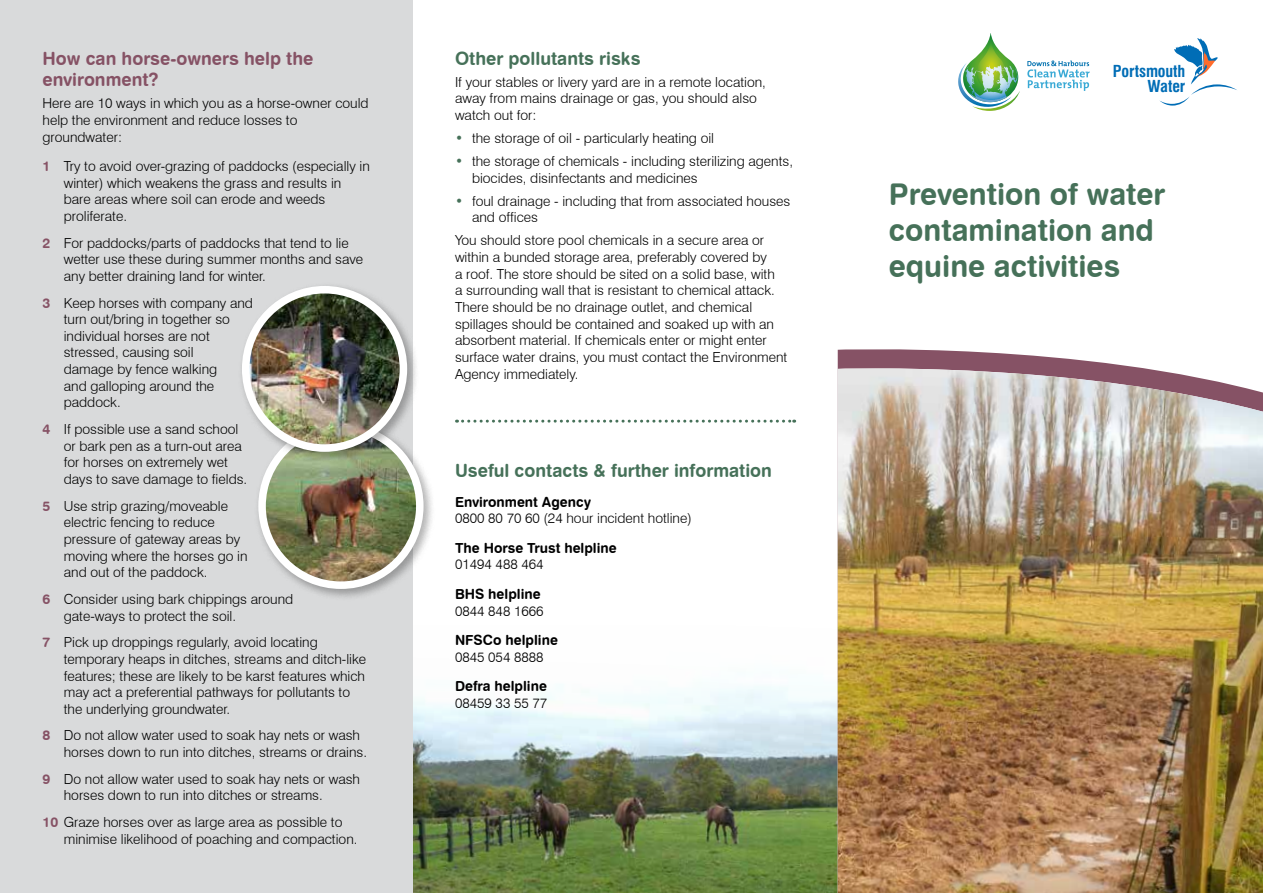
<style>
.page{position:relative;width:1263px;height:893px;background:#fff}
.page>*{position:absolute;margin:0;border:0;box-sizing:border-box;transform-origin:0 0}
.t1{font:30px/36px "Swiss 721 BT Bold Rounded";color:#467159}
.t2{font:18px "Swiss 721 BT Bold Rounded";color:#467159}
.t3{font:18px/21.6px "Swiss 721 BT Bold Rounded";color:#865265}
.t4{font:700 condensed 16.05px/14.7px "Swiss 721 BT";letter-spacing:-.01em;color:#006db6;text-align:right}
.t5{font:300 13.8px/16.6px "Swiss 721 BT";color:#000}
.t6{font:13.8px "Swiss 721 BT Bold Rounded";color:#000}
.s1{font-family:"Swiss 721 BT Bold Rounded";font-weight:400;color:#865265}
.s2{font-family:"Swiss 721 BT Bold Rounded";font-weight:400;color:#467159}
</style>
<div class="page">
<img style="left:412px;top:625px;width:426px;height:268px">
<div style="left:0;top:0;width:412px;height:893px;background:#d9dadb"></div>
<div style="left:254px;top:419px;width:182px;height:183px;background:#000;opacity:.3"></div>
<img style="left:262px;top:427px;width:158px;height:158px;border-radius:79px">
<div style="left:258px;top:423px;width:166px;height:166px;border:8px solid #fff;border-radius:50%"></div>
<div style="left:238px;top:282px;width:181px;height:183px;background:#000;opacity:.3"></div>
<img style="left:246px;top:290px;width:157px;height:158px;border-radius:79px">
<div style="left:242px;top:286px;width:165px;height:166px;border:8px solid #fff;border-radius:50%"></div>
<svg style="left:456px;top:420px;width:339px;height:3px"></svg>
<svg style="left:1159px;top:38px;width:78px;height:68px"></svg>
<img style="left:958px;top:33px;width:62px;height:78px">
<svg style="left:1027px;top:61px;width:62px;height:30px"></svg>
<svg style="left:838px;top:349px;width:240px;height:11px;fill:#865265"></svg>
<img style="left:838px;top:368px;width:425px;height:525px">
<h2 class="t3" style="left:43px;top:47px;width:272px">How can horse-owners help the environment?</h2>
<p class="t5" style="left:43px;top:95px;width:328px">Here are 10 ways in which you as a horse-owner could help the environment and reduce losses to groundwater:</p>
<p class="t5" style="left:64px;top:158px;width:308px;text-indent:-21px"><span class="s1">1</span> Try to avoid over-grazing of paddocks (especially in winter) which weakens the grass and results in bare areas where soil can erode and weeds proliferate.</p>
<p class="t5" style="left:64px;top:234px;width:301px;text-indent:-21px"><span class="s1">2</span> For paddocks/parts of paddocks that tend to lie wetter use these during summer months and save any better draining land for winter.</p>
<p class="t5" style="left:64px;top:294px;width:191px;text-indent:-21px"><span class="s1">3</span> Keep horses with company and turn out/bring in together so individual horses are not stressed, causing soil<br>damage by fence walking<br>and galloping around the paddock.</p>
<p class="t5" style="left:64px;top:421px;width:185px;text-indent:-21px"><span class="s1">4</span> If possible use a sand school or bark pen as a turn-out area for horses on extremely wet days to save damage to fields.</p>
<p class="t5" style="left:64px;top:497px;width:185px;text-indent:-21px"><span class="s1">5</span> Use strip grazing/moveable electric fencing to reduce pressure of gateway areas by moving where the horses go in and out of the paddock.</p>
<p class="t5" style="left:64px;top:591px;width:231px;text-indent:-21px"><span class="s1">6</span> Consider using bark chippings around gate-ways to protect the soil.</p>
<p class="t5" style="left:64px;top:634px;width:304px;text-indent:-21px"><span class="s1">7</span> Pick up droppings regularly, avoid locating temporary heaps in ditches, streams and ditch-like features; these are likely to be karst features which may act a preferential pathways for pollutants to the underlying groundwater.</p>
<p class="t5" style="left:64px;top:727px;width:305px;text-indent:-21px"><span class="s1">8</span> Do not allow water used to soak hay nets or wash horses down to run into ditches, streams or drains.</p>
<p class="t5" style="left:64px;top:770px;width:298px;text-indent:-21px"><span class="s1">9</span> Do not allow water used to soak hay nets or wash horses down to run into ditches or streams.</p>
<p class="t5" style="left:64px;top:814px;width:295px;text-indent:-21px"><span class="s1">10</span> Graze horses over as large area as possible to minimise likelihood of poaching and compaction.</p>
<h2 class="t2" style="left:455px;top:47px;width:187px">Other pollutants risks</h2>
<p class="t5" style="left:455px;top:73px;width:312px">If your stables or livery yard are in a remote location, away from mains drainage or gas, you should also watch out for:</p>
<p class="t5" style="left:455px;top:130px;width:261px"><span class="s2">•</span> the storage of oil - particularly heating oil</p>
<p class="t5" style="left:472px;top:153px;width:322px;text-indent:-17px"><span class="s2">•</span> the storage of chemicals - including sterilizing agents, biocides, disinfectants and medicines</p>
<p class="t5" style="left:472px;top:192px;width:320px;text-indent:-17px"><span class="s2">•</span> foul drainage - including that from associated houses and offices</p>
<p class="t5" style="left:455px;top:232px;width:334px">You should store pool chemicals in a secure area or within a bunded storage area, preferably covered by<br>a roof. The store should be sited on a solid base, with<br>a surrounding wall that is resistant to chemical attack.<br>There should be no drainage outlet, and chemical spillages should be contained and soaked up with an absorbent material. If chemicals enter or might enter surface water drains, you must contact the Environment Agency immediately.</p>
<h2 class="t2" style="left:455px;top:460px;width:318px">Useful contacts &amp; further information</h2>
<p class="t6" style="left:455px;top:493px;width:138px">Environment Agency</p>
<p class="t5" style="left:455px;top:510px;width:238px">0800 80 70 60 (24 hour incident hotline)</p>
<p class="t6" style="left:455px;top:539px;width:163px">The Horse Trust helpline</p>
<p class="t5" style="left:455px;top:556px;width:90px">01494 488 464</p>
<p class="t6" style="left:455px;top:585px;width:87px">BHS helpline</p>
<p class="t5" style="left:455px;top:602px;width:90px">0844 848 1666</p>
<p class="t6" style="left:455px;top:631px;width:104px">NFSCo helpline</p>
<p class="t5" style="left:455px;top:648px;width:90px">0845 054 8888</p>
<p class="t6" style="left:455px;top:677px;width:93px">Defra helpline</p>
<p class="t5" style="left:455px;top:694px;width:94px">08459 33 55 77</p>
<p class="t4" style="left:1113px;top:64px;width:74px">Portsmouth<br>Water</p>
<h1 class="t1" style="left:889px;top:176px;width:278px">Prevention of water contamination and equine activities</h1>
</div>
